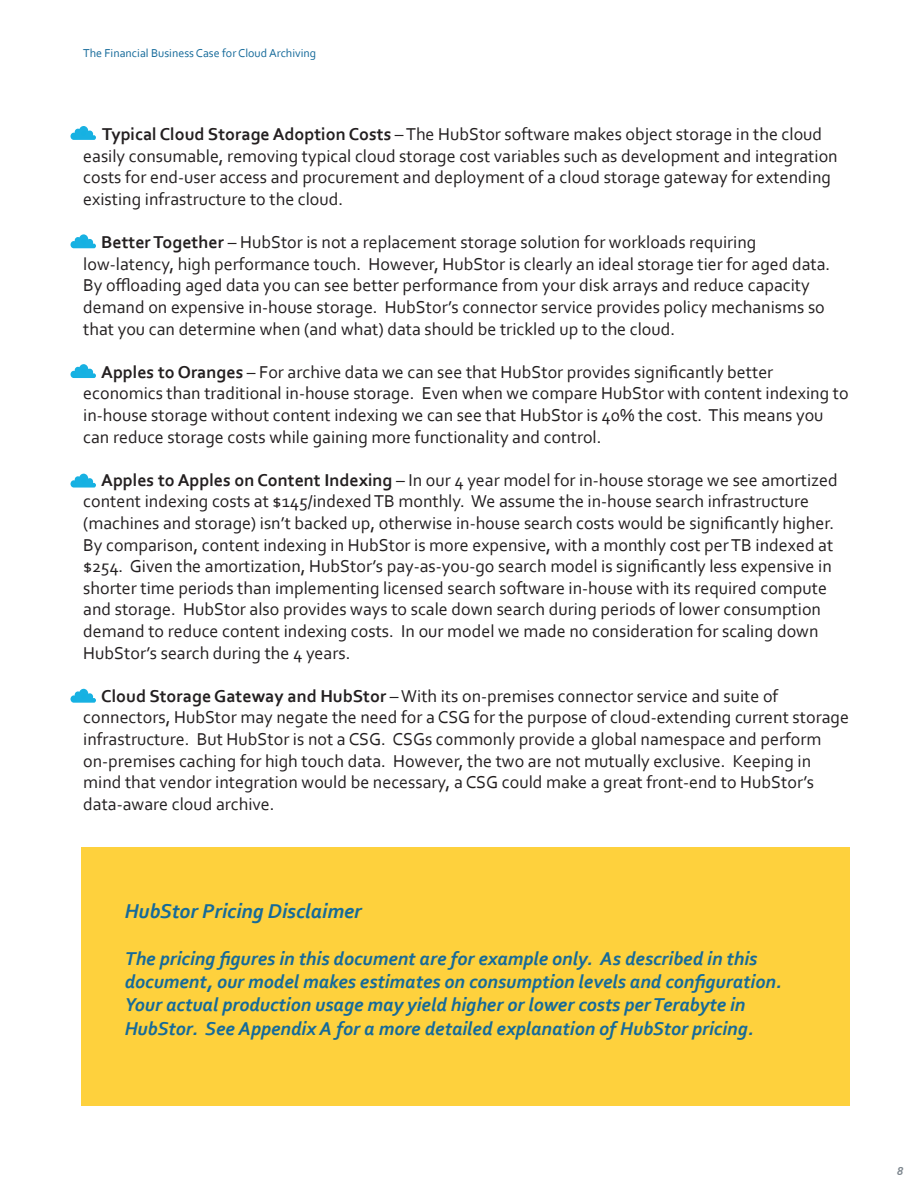
<style>
.page{position:relative;width:918px;height:1188px;background:#fff}
.page>*{position:absolute;margin:0;border:0;box-sizing:border-box;transform-origin:0 0}
.t1{font:italic 700 21px "Corbel";color:#156a9a}
.t2{font:italic 700 19.5px/23.4px "Corbel";color:#156a9a}
.t3{font:18px/21.6px "Corbel";color:#231f20}
.t4{font:12px "Corbel";color:#156a9a}
.t5{font:italic 700 12px "Corbel";color:#7c858d}
.s1{font-weight:700}
</style>
<div class="page">
<div style="left:82px;top:848px;width:768px;height:258px;background:#fed13d"></div>
<svg style="left:70px;top:126px;width:26px;height:14px"></svg>
<svg style="left:70px;top:234px;width:26px;height:14px"></svg>
<svg style="left:70px;top:364px;width:26px;height:14px"></svg>
<svg style="left:70px;top:474px;width:26px;height:14px"></svg>
<svg style="left:70px;top:689px;width:26px;height:14px"></svg>
<p class="t4" style="left:83px;top:46px;width:234px">The Financial Business Case for Cloud Archiving</p>
<p class="t3" style="left:83px;top:123px;width:756px;text-indent:19px"><span class="s1">Typical Cloud Storage Adoption Costs</span> – The HubStor software makes object storage in the cloud easily consumable, removing typical cloud storage cost variables such as development and integration costs for end-user access and procurement and deployment of a cloud storage gateway for extending existing infrastructure to the cloud.</p>
<p class="t3" style="left:83px;top:231px;width:749px;text-indent:18px"><span class="s1">Better Together</span> – HubStor is not a replacement storage solution for workloads requiring low-latency, high performance touch. However, HubStor is clearly an ideal storage tier for aged data.<br>By offloading aged data you can see better performance from your disk arrays and reduce capacity demand on expensive in-house storage. HubStor’s connector service provides policy mechanisms so that you can determine when (and what) data should be trickled up to the cloud.</p>
<p class="t3" style="left:83px;top:361px;width:767px;text-indent:18px"><span class="s1">Apples to Oranges</span> – For archive data we can see that HubStor provides significantly better economics than traditional in-house storage. Even when we compare HubStor with content indexing to in-house storage without content indexing we can see that HubStor is 40% the cost. This means you can reduce storage costs while gaining more functionality and control.</p>
<p class="t3" style="left:83px;top:469px;width:756px;text-indent:18px"><span class="s1">Apples to Apples on Content Indexing</span> – In our 4 year model for in-house storage we see amortized content indexing costs at $145/indexed TB monthly. We assume the in-house search infrastructure (machines and storage) isn’t backed up, otherwise in-house search costs would be significantly higher.<br>By comparison, content indexing in HubStor is more expensive, with a monthly cost per TB indexed at $254. Given the amortization, HubStor’s pay-as-you-go search model is significantly less expensive in shorter time periods than implementing licensed search software in-house with its required compute and storage. HubStor also provides ways to scale down search during periods of lower consumption demand to reduce content indexing costs. In our model we made no consideration for scaling down HubStor’s search during the 4 years.</p>
<p class="t3" style="left:83px;top:685px;width:767px;text-indent:18px"><span class="s1">Cloud Storage Gateway and HubStor</span> – With its on-premises connector service and suite of connectors, HubStor may negate the need for a CSG for the purpose of cloud-extending current storage infrastructure. But HubStor is not a CSG. CSGs commonly provide a global namespace and perform on-premises caching for high touch data. However, the two are not mutually exclusive. Keeping in mind that vendor integration would be necessary, a CSG could make a great front-end to HubStor’s data-aware cloud archive.</p>
<p class="t1" style="left:125px;top:898px;width:239px">HubStor Pricing Disclaimer</p>
<p class="t2" style="left:125px;top:946px;width:659px">The pricing figures in this document are for example only. As described in this document, our model makes estimates on consumption levels and configuration.<br>Your actual production usage may yield higher or lower costs per Terabyte in HubStor. See Appendix A for a more detailed explanation of HubStor pricing.</p>
<p class="t5" style="left:897px;top:1164px;width:8px">8</p>
</div>
